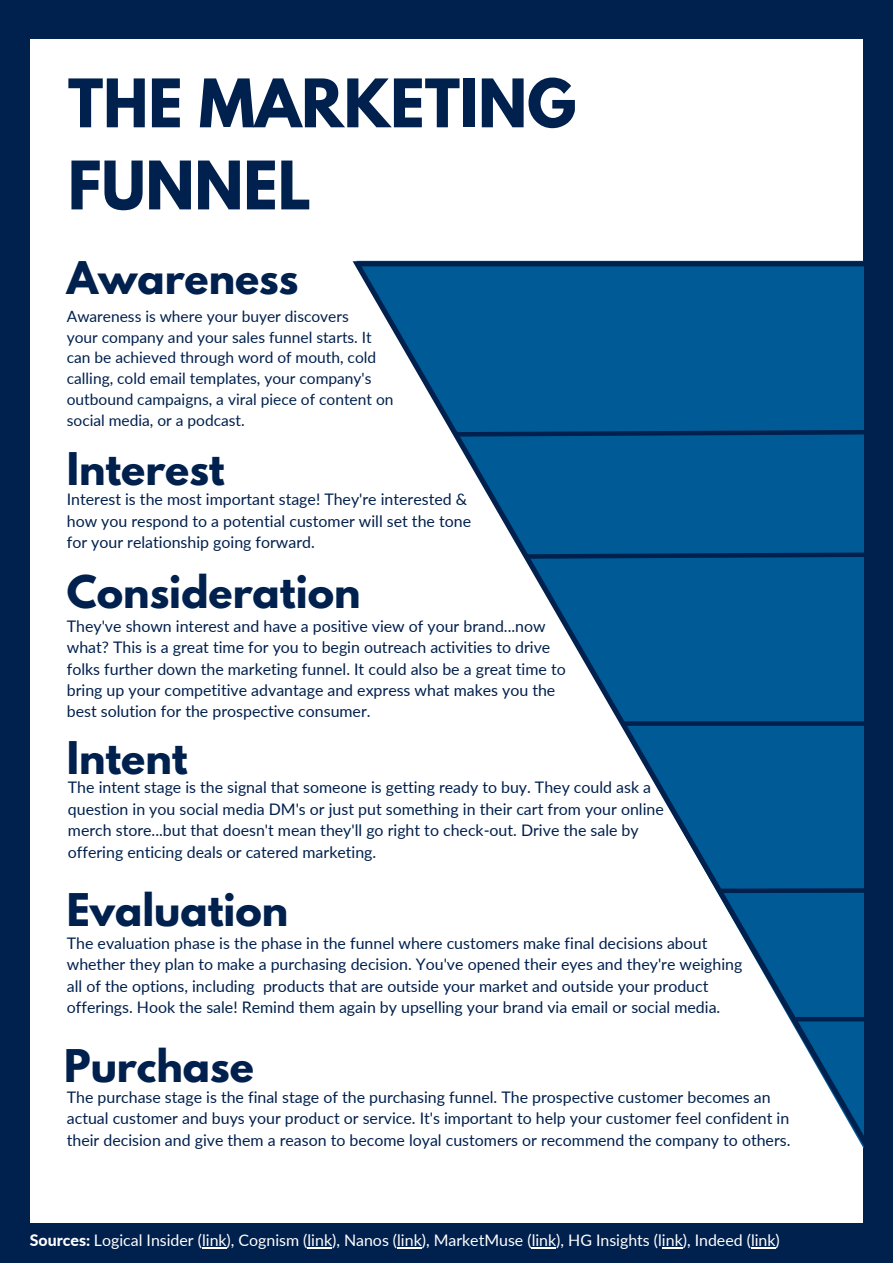
<style>
.page{position:relative;width:893px;height:1264px;background:#fff}
.page>*{position:absolute;margin:0;border:0;box-sizing:border-box;transform-origin:0 0}
.t1{font:700 59.25px/82.1px "League Spartan";color:#00204d}
.t2{font:700 39.9px "League Spartan";color:#00204d}
.t3{font:15.9px/21.3px "Lato";color:#00204d}
.t4{font:15.9px "Lato";color:#fff}
.t5{font:15.6px/20.9px "Lato";color:#00204d}
.s1{font-weight:800}
</style>
<div class="page">
<div style="left:0;top:0;width:892px;height:1262px;background:#00204d"></div>
<div style="left:30px;top:40px;width:832px;height:1182px;background:#fff"></div>
<svg style="left:352px;top:261px;width:512px;height:885px"></svg>
<svg style="left:450px;top:427px;width:414px;height:12px;background:#01447a"></svg>
<svg style="left:522px;top:549px;width:342px;height:12px;background:#00447a"></svg>
<svg style="left:715px;top:885px;width:149px;height:10px"></svg>
<svg style="left:621px;top:721px;width:243px;height:4px"></svg>
<div style="left:795px;top:1016px;width:97px;height:5px;background:#00204d"></div>
<h1 class="t1" style="left:68px;top:70px;width:510px">THE MARKETING<br>FUNNEL</h1>
<h2 class="t2" style="left:67px;top:258px;width:233px">Awareness</h2>
<p class="t5" style="left:67px;top:305px;width:328px">Awareness is where your buyer discovers<br>your company and your sales funnel starts. It can be achieved through word of mouth, cold calling, cold email templates, your company's outbound campaigns, a viral piece of content on social media, or a podcast.</p>
<h2 class="t2" style="left:67px;top:449px;width:159px">Interest</h2>
<p class="t3" style="left:67px;top:488px;width:405px">Interest is the most important stage! They're interested &amp; how you respond to a potential customer will set the tone for your relationship going forward.</p>
<h2 class="t2" style="left:67px;top:571px;width:295px">Consideration</h2>
<p class="t3" style="left:67px;top:615px;width:500px">They've shown interest and have a positive view of your brand...now what? This is a great time for you to begin outreach activities to drive folks further down the marketing funnel. It could also be a great time to bring up your competitive advantage and express what makes you the best solution for the prospective consumer.</p>
<h2 class="t2" style="left:67px;top:738px;width:122px">Intent</h2>
<p class="t3" style="left:68px;top:776px;width:597px">The intent stage is the signal that someone is getting ready to buy. They could ask a question in you social media DM's or just put something in their cart from your online merch store...but that doesn't mean they'll go right to check-out. Drive the sale by offering enticing deals or catered marketing.</p>
<h2 class="t2" style="left:67px;top:890px;width:223px">Evaluation</h2>
<p class="t3" style="left:67px;top:932px;width:677px">The evaluation phase is the phase in the funnel where customers make final decisions about whether they plan to make a purchasing decision. You've opened their eyes and they're weighing all of the options, including products that are outside your market and outside your product offerings. Hook the sale! Remind them again by upselling your brand via email or social media.</p>
<h2 class="t2" style="left:64px;top:1045px;width:191px">Purchase</h2>
<p class="t3" style="left:67px;top:1086px;width:725px">The purchase stage is the final stage of the purchasing funnel. The prospective customer becomes an actual customer and buys your product or service. It's important to help your customer feel confident in their decision and give them a reason to become loyal customers or recommend the company to others.</p>
<p class="t4" style="left:30px;top:1230px;width:751px"><span class="s1">Sources:</span> Logical Insider (link), Cognism (link), Nanos (link), MarketMuse (link), HG Insights (link), Indeed (link)</p>
</div>
